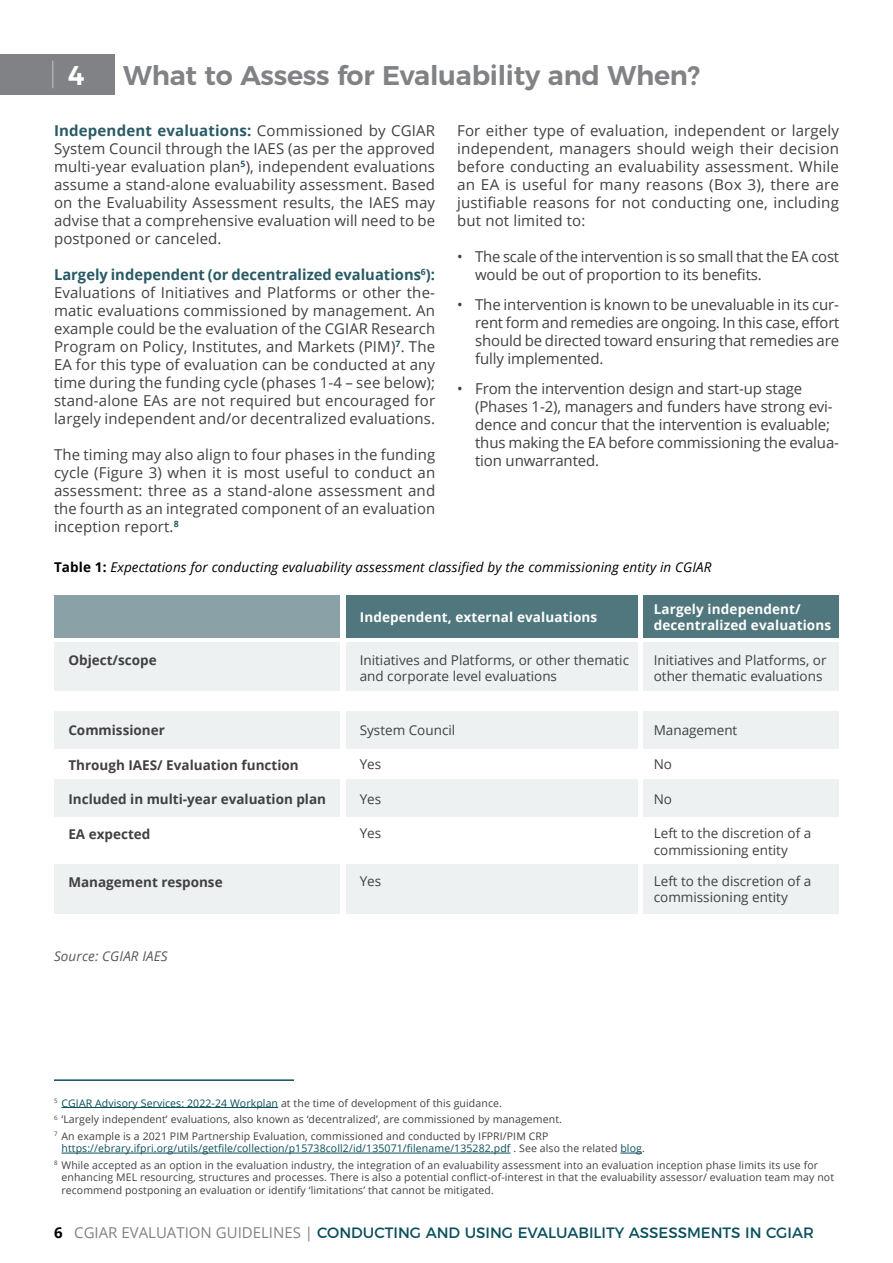
<style>
.page{position:relative;width:893px;height:1263px;background:#fff}
.page>*{position:absolute;margin:0;border:0;box-sizing:border-box;transform-origin:0 0}
.t1{font:600 27px "Montserrat";letter-spacing:-.01em;color:#808285}
.t2{font:600 27px "Montserrat";color:#fff}
.t3{font:15px/18px "Open Sans";letter-spacing:-.01em;color:#414042;text-align:justify}
.t4{font:15px "Montserrat";color:#094f5b}
.t5{font:15px "Open Sans";color:#808285}
.t6{font:13.5px/16.2px "Open Sans";color:#414042}
.t7{font:700 13.5px "Open Sans";color:#414042}
.t8{font:italic 13.5px "Open Sans";letter-spacing:.01em;color:#000}
.t9{font:700 13.5px/16.2px "Open Sans";letter-spacing:.01em;color:#fff}
.t10{font:italic 13.5px "Open Sans";letter-spacing:.01em;color:#58595b}
.t11{font:10.5px/16.5px "Open Sans";letter-spacing:.01em;color:#414042}
.s1{font-weight:700;color:#295a65}
.s2{font-weight:700;font-style:normal}
.s3{color:#094f5b}
.s4{font-weight:700;color:#000}
.s5{font-family:"Open Sans";color:#808285}
</style>
<div class="page">
<div style="left:55px;top:864px;width:285px;height:49px;background:#edf1f1"></div>
<div style="left:346px;top:864px;width:291px;height:49px;background:#edf1f1"></div>
<div style="left:643px;top:864px;width:196px;height:49px;background:#edf1f1"></div>
<div style="left:55px;top:711px;width:285px;height:37px;background:#edf1f1"></div>
<div style="left:55px;top:642px;width:285px;height:49px;background:#edf1f1"></div>
<div style="left:0;top:54px;width:114px;height:41px;background:#808285"></div>
<svg style="left:52px;top:61px;width:1px;height:27px"></svg>
<hr style="left:62px;top:1107px;width:216px;height:1px;background:#094f5b">
<hr style="left:62px;top:1153px;width:449px;height:1px;background:#094f5b">
<svg style="left:620px;top:1153px;width:22px;height:1px"></svg>
<hr style="left:54px;top:1079px;width:240px;height:2px;background:#094f5b">
<div style="left:55px;top:779px;width:285px;height:38px;background:#edf1f1"></div>
<div style="left:55px;top:595px;width:285px;height:43px;background:#8aa2a7"></div>
<div style="left:643px;top:595px;width:196px;height:43px;background:#50777d"></div>
<div style="left:346px;top:595px;width:291px;height:43px;background:#50777d"></div>
<div style="left:346px;top:711px;width:291px;height:37px;background:#edf1f1"></div>
<div style="left:346px;top:642px;width:291px;height:49px;background:#edf1f1"></div>
<div style="left:346px;top:779px;width:291px;height:38px;background:#edf1f1"></div>
<div style="left:643px;top:711px;width:196px;height:37px;background:#edf1f1"></div>
<div style="left:643px;top:642px;width:196px;height:49px;background:#edf1f1"></div>
<div style="left:643px;top:779px;width:196px;height:38px;background:#edf1f1"></div>
<h1 class="t2" style="left:68px;top:54px;width:18px">4</h1>
<h1 class="t1" style="left:123px;top:54px;width:578px">What to Assess for Evaluability and When?</h1>
<p class="t3" style="left:54px;top:121px;width:383px"><span class="s1">Independent evaluations:</span> Commissioned by CGIAR System Council through the IAES (as per the approved multi-year evaluation plan<sup>5</sup>), independent evaluations assume a stand-alone evaluability assessment. Based on the Evaluability Assessment results, the IAES may advise that a comprehensive evaluation will need to be postponed or canceled.</p>
<p class="t3" style="left:54px;top:265px;width:383px"><span class="s1">Largely independent (or decentralized evaluations</span><sup>6</sup><span class="s1">):<br></span>Evaluations of Initiatives and Platforms or other the&shy;matic evaluations commissioned by management. An example could be the evaluation of the CGIAR Research Program on Policy, Institutes, and Markets (PIM)<sup>7</sup>. The EA for this type of evaluation can be conducted at any time during the funding cycle (phases 1-4 – see below); stand-alone EAs are not required but encouraged for largely independent and/or decentralized evaluations.</p>
<p class="t3" style="left:54px;top:445px;width:383px">The timing may also align to four phases in the funding cycle (Figure 3) when it is most useful to conduct an assessment: three as a stand-alone assessment and the fourth as an integrated component of an evaluation inception report.<sup>8</sup></p>
<p class="t3" style="left:457px;top:121px;width:383px">For either type of evaluation, independent or largely independent, managers should weigh their decision before conducting an evaluability assessment. While an EA is useful for many reasons (Box 3), there are justifiable reasons for not conducting one, including but not limited to:</p>
<p class="t3" style="left:475px;top:247px;width:365px;text-indent:-18px">• The scale of the intervention is so small that the EA cost would be out of proportion to its benefits.</p>
<p class="t3" style="left:475px;top:295px;width:366px;text-indent:-18px">• The intervention is known to be unevaluable in its cur&shy;rent form and remedies are ongoing. In this case, effort should be directed toward ensuring that remedies are fully implemented.</p>
<p class="t3" style="left:475px;top:379px;width:365px;text-align:left;text-indent:-18px">• From the intervention design and start-up stage (Phases 1-2), managers and funders have strong evi&shy;dence and concur that the intervention is evaluable; thus making the EA before commissioning the evalua&shy;tion unwarranted.</p>
<p class="t8" style="left:54px;top:558px;width:659px"><span class="s2">Table 1:</span> Expectations for conducting evaluability assessment classified by the commissioning entity in CGIAR</p>
<p class="t9" style="left:654px;top:601px;width:179px">Largely independent/ decentralized evaluations</p>
<p class="t7" style="left:68px;top:650px;width:90px">Object/scope</p>
<p class="t9" style="left:360px;top:608px;width:239px">Independent, external evaluations</p>
<p class="t6" style="left:360px;top:651px;width:271px">Initiatives and Platforms, or other thematic and corporate level evaluations</p>
<p class="t6" style="left:654px;top:651px;width:174px">Initiatives and Platforms, or other thematic evaluations</p>
<p class="t7" style="left:68px;top:721px;width:98px">Commissioner</p>
<p class="t7" style="left:68px;top:755px;width:232px">Through IAES/ Evaluation function</p>
<p class="t7" style="left:68px;top:790px;width:259px">Included in multi-year evaluation plan</p>
<p class="t7" style="left:68px;top:824px;width:84px">EA expected</p>
<p class="t7" style="left:68px;top:872px;width:156px">Management response</p>
<p class="t10" style="left:54px;top:947px;width:115px">Source: CGIAR IAES</p>
<p class="t6" style="left:360px;top:721px;width:97px">System Council</p>
<p class="t6" style="left:360px;top:756px;width:23px">Yes</p>
<p class="t6" style="left:360px;top:790px;width:23px">Yes</p>
<p class="t6" style="left:360px;top:825px;width:23px">Yes</p>
<p class="t6" style="left:360px;top:873px;width:23px">Yes</p>
<p class="t6" style="left:654px;top:721px;width:85px">Management</p>
<p class="t6" style="left:654px;top:756px;width:20px">No</p>
<p class="t6" style="left:654px;top:790px;width:20px">No</p>
<p class="t6" style="left:654px;top:825px;width:159px">Left to the discretion of a commissioning entity</p>
<p class="t6" style="left:654px;top:873px;width:159px">Left to the discretion of a commissioning entity</p>
<p class="t11" style="left:54px;top:1094px;width:509px"><sup>5</sup> <span class="s3">CGIAR Advisory Services: 2022-24 Workplan</span> at the time of development of this guidance.<br><sup>6</sup> ‘Largely independent’ evaluations, also known as ‘decentralized’, are commissioned by management.<br><sup>7</sup> An example is a 2021 PIM Partnership Evaluation, commissioned and conducted by IFPRI/PIM CRP</p>
<p class="t11" style="left:54px;top:1140px;width:766px;text-indent:8px"><span class="s3">https://ebrary.ifpri.org/utils/getfile/collection/p15738coll2/id/135071/filename/135282.pdf</span> . See also the related <span class="s3">blog</span>.<br><sup>8</sup> While accepted as an option in the evaluation industry, the integration of an evaluability assessment into an evaluation inception phase limits its use for</p>
<p class="t11" style="left:62px;top:1171px;width:774px;line-height:12.6px">enhancing MEL resourcing, structures and processes. There is also a potential conflict-of-interest in that the evaluability assessor/ evaluation team may not recommend postponing an evaluation or identify ‘limitations’ that cannot be mitigated.</p>
<p class="t5" style="left:54px;top:1222px;width:30px"><span class="s4">6</span> cgiar</p>
<p class="t5" style="left:121px;top:1222px;width:10px">evaluati</p>
<p class="t5" style="left:189px;top:1222px;width:37px">on guidelines</p>
<p class="t4" style="left:305px;top:1221px;width:511px"><span class="s5">|</span> CONDUCTING AND USING EVALUABILITY ASSESSMENTS IN CGIAR</p>
</div>
